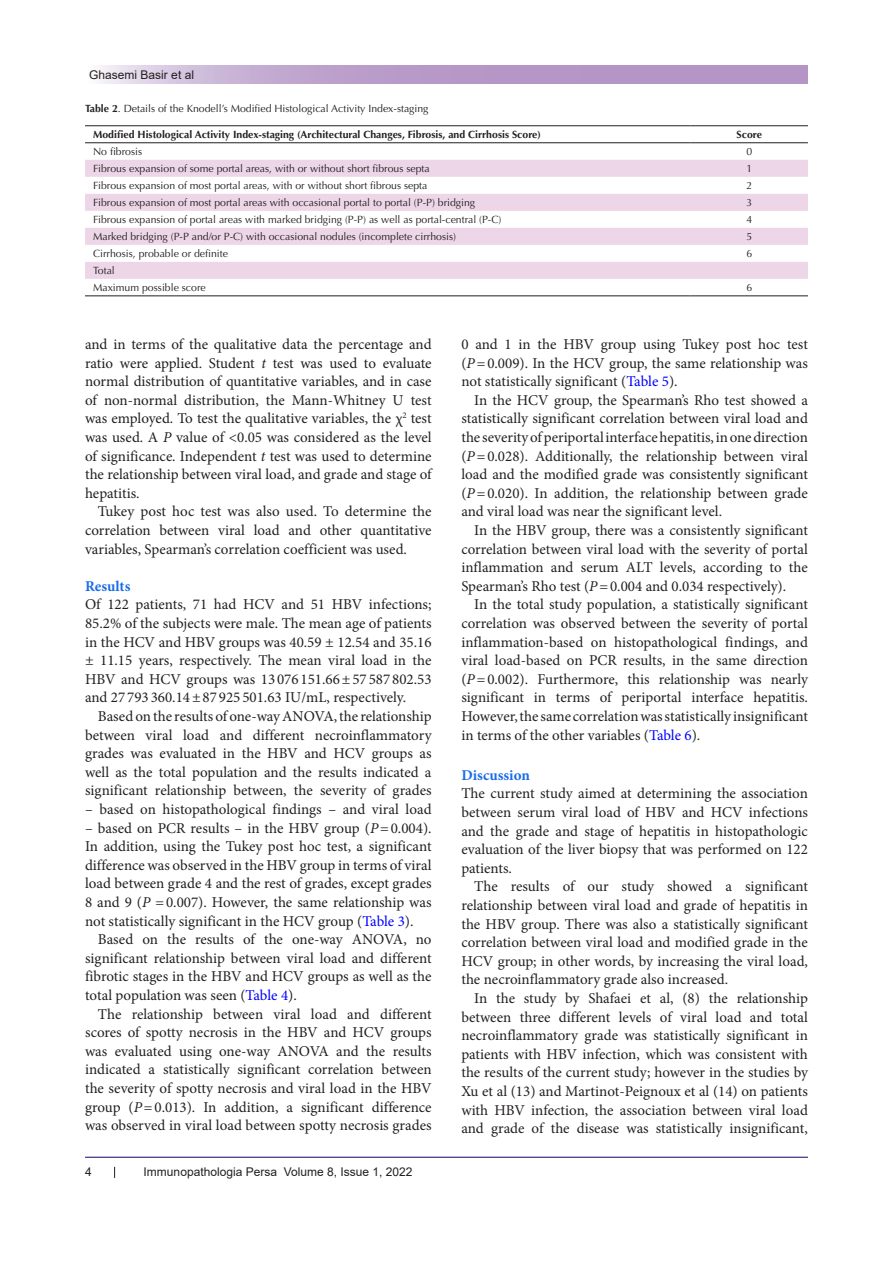
<style>
.page{position:relative;width:893px;height:1263px;background:#fff}
.page>*{position:absolute;margin:0;border:0;box-sizing:border-box;transform-origin:0 0}
.t1{font:15px/18.6px "Minion Pro";color:#231f20;text-align:justify}
.t2{font:700 15px "Minion Pro";color:#196ce8}
.t3{font:12px "Arial";color:#231f20}
.Normal__Web{font:10.5px "Optima LT Std";color:#231f20}
.Normal__Web-2{font:700 10.5px "Optima LT Std";color:#231f20}
.s1{font-weight:700}
.s2{font-style:italic}
.s3{color:#00f}
</style>
<div class="page">
<svg style="left:100px;top:66px;width:708px;height:18px;background:#bea3cd"></svg>
<hr style="left:85px;top:1157px;width:723px;height:1px;background:#190066">
<svg style="left:85px;top:160px;width:723px;height:119px;fill:#edd6e8"></svg>
<hr style="left:85px;top:125px;width:606px;height:1px;background:#231f20">
<hr style="left:691px;top:125px;width:117px;height:1px;background:#231f20">
<hr style="left:85px;top:142px;width:606px;height:1px;background:#231f20">
<hr style="left:691px;top:142px;width:117px;height:1px;background:#231f20">
<hr style="left:85px;top:295px;width:606px;height:1px;background:#231f20">
<hr style="left:691px;top:295px;width:117px;height:1px;background:#231f20">
<p class="t3" style="left:89px;top:66px;width:106px">Ghasemi Basir et al</p>
<p class="Normal__Web" style="left:85px;top:102px;width:345px"><span class="s1">Table 2</span>. Details of the Knodell’s Modified Histological Activity Index-staging</p>
<p class="Normal__Web-2" style="left:93px;top:128px;width:449px">Modified Histological Activity Index-staging (Architectural Changes, Fibrosis, and Cirrhosis Score)</p>
<p class="Normal__Web-2" style="left:736px;top:128px;width:27px">Score</p>
<p class="Normal__Web" style="left:93px;top:146px;width:51px">No fibrosis</p>
<p class="Normal__Web" style="left:746px;top:146px;width:7px">0</p>
<p class="Normal__Web" style="left:93px;top:162px;width:338px">Fibrous expansion of some portal areas, with or without short fibrous septa</p>
<p class="Normal__Web" style="left:746px;top:162px;width:7px">1</p>
<p class="Normal__Web" style="left:93px;top:179px;width:336px">Fibrous expansion of most portal areas, with or without short fibrous septa</p>
<p class="Normal__Web" style="left:746px;top:179px;width:7px">2</p>
<p class="Normal__Web" style="left:93px;top:196px;width:384px">Fibrous expansion of most portal areas with occasional portal to portal (P-P) bridging</p>
<p class="Normal__Web" style="left:746px;top:196px;width:7px">3</p>
<p class="Normal__Web" style="left:93px;top:213px;width:410px">Fibrous expansion of portal areas with marked bridging (P-P) as well as portal-central (P-C)</p>
<p class="Normal__Web" style="left:746px;top:213px;width:7px">4</p>
<p class="Normal__Web" style="left:93px;top:230px;width:364px">Marked bridging (P-P and/or P-C) with occasional nodules (incomplete cirrhosis)</p>
<p class="Normal__Web" style="left:746px;top:230px;width:7px">5</p>
<p class="Normal__Web" style="left:93px;top:248px;width:136px">Cirrhosis, probable or definite</p>
<p class="Normal__Web" style="left:746px;top:248px;width:7px">6</p>
<p class="Normal__Web" style="left:93px;top:265px;width:23px">Total</p>
<p class="Normal__Web" style="left:93px;top:281px;width:114px">Maximum possible score</p>
<p class="Normal__Web" style="left:746px;top:281px;width:7px">6</p>
<p class="t1" style="left:85px;top:335px;width:348px">and in terms of the qualitative data the percentage and ratio were applied. Student <span class="s2">t</span> test was used to evaluate normal distribution of quantitative variables, and in case of non-normal distribution, the Mann-Whitney U test was employed. To test the qualitative variables, the χ<sup>2</sup> test was used. A <span class="s2">P</span> value of &lt;0.05 was considered as the level of significance. Independent <span class="s2">t</span> test was used to determine the relationship between viral load, and grade and stage of hepatitis.</p>
<p class="t1" style="left:85px;top:502px;width:348px;text-indent:13px">Tukey post hoc test was also used. To determine the correlation between viral load and other quantitative variables, Spearman’s correlation coefficient was used.</p>
<p class="t2" style="left:85px;top:575px;width:47px">Results</p>
<p class="t1" style="left:85px;top:595px;width:348px">Of 122 patients, 71 had HCV and 51 HBV infections; 85.2% of the subjects were male. The mean age of patients in the HCV and HBV groups was 40.59 ± 12.54 and 35.16 ± 11.15 years, respectively. The mean viral load in the HBV and HCV groups was 13 076 151.66±57 587 802.53 and 27 793 360.14±87 925 501.63 IU/mL, respectively.</p>
<p class="t1" style="left:85px;top:707px;width:348px;text-indent:13px">Based on the results of one-way ANOVA, the relationship between viral load and different necroinflammatory grades was evaluated in the HBV and HCV groups as well as the total population and the results indicated a significant relationship between, the severity of grades</p>
<p class="t1" style="left:85px;top:800px;width:348px">– based on histopathological findings – and viral load</p>
<p class="t1" style="left:85px;top:819px;width:348px">– based on PCR results – in the HBV group (<span class="s2">P</span>=0.004).<br>In addition, using the Tukey post hoc test, a significant difference was observed in the HBV group in terms of viral load between grade 4 and the rest of grades, except grades 8 and 9 (<span class="s2">P</span> =0.007). However, the same relationship was not statistically significant in the HCV group (<span class="s3">Table 3</span>).</p>
<p class="t1" style="left:85px;top:930px;width:348px;text-indent:13px">Based on the results of the one-way ANOVA, no significant relationship between viral load and different fibrotic stages in the HBV and HCV groups as well as the total population was seen (<span class="s3">Table 4</span>).</p>
<p class="t1" style="left:85px;top:1005px;width:348px;text-indent:13px">The relationship between viral load and different scores of spotty necrosis in the HBV and HCV groups was evaluated using one-way ANOVA and the results indicated a statistically significant correlation between the severity of spotty necrosis and viral load in the HBV group (<span class="s2">P</span>=0.013). In addition, a significant difference was observed in viral load between spotty necrosis grades</p>
<p class="t3" style="left:85px;top:1163px;width:8px">4</p>
<p class="t3" style="left:144px;top:1163px;width:270px">Immunopathologia Persa Volume 8, Issue 1, 2022</p>
<p class="t1" style="left:461px;top:335px;width:348px">0 and 1 in the HBV group using Tukey post hoc test (<span class="s2">P</span>=0.009). In the HCV group, the same relationship was not statistically significant (<span class="s3">Table 5</span>).</p>
<p class="t1" style="left:461px;top:391px;width:348px;text-indent:13px">In the HCV group, the Spearman’s Rho test showed a statistically significant correlation between viral load and the severity of periportal interface hepatitis, in one direction (<span class="s2">P</span>=0.028). Additionally, the relationship between viral load and the modified grade was consistently significant (<span class="s2">P</span>=0.020). In addition, the relationship between grade and viral load was near the significant level.</p>
<p class="t1" style="left:461px;top:521px;width:348px;text-indent:13px">In the HBV group, there was a consistently significant correlation between viral load with the severity of portal inflammation and serum ALT levels, according to the Spearman’s Rho test (<span class="s2">P</span>=0.004 and 0.034 respectively).</p>
<p class="t1" style="left:461px;top:595px;width:348px;text-indent:13px">In the total study population, a statistically significant correlation was observed between the severity of portal inflammation-based on histopathological findings, and viral load-based on PCR results, in the same direction (<span class="s2">P</span>=0.002). Furthermore, this relationship was nearly significant in terms of periportal interface hepatitis.<br>However, the same correlation was statistically insignificant in terms of the other variables (<span class="s3">Table 6</span>).</p>
<p class="t2" style="left:461px;top:764px;width:70px">Discussion</p>
<p class="t1" style="left:461px;top:784px;width:348px">The current study aimed at determining the association between serum viral load of HBV and HCV infections and the grade and stage of hepatitis in histopathologic evaluation of the liver biopsy that was performed on 122 patients.</p>
<p class="t1" style="left:461px;top:877px;width:348px;text-indent:13px">The results of our study showed a significant relationship between viral load and grade of hepatitis in the HBV group. There was also a statistically significant correlation between viral load and modified grade in the HCV group; in other words, by increasing the viral load, the necroinflammatory grade also increased.</p>
<p class="t1" style="left:461px;top:989px;width:348px;text-indent:13px">In the study by Shafaei et al, (8) the relationship between three different levels of viral load and total necroinflammatory grade was statistically significant in patients with HBV infection, which was consistent with the results of the current study; however in the studies by Xu et al (13) and Martinot-Peignoux et al (14) on patients with HBV infection, the association between viral load and grade of the disease was statistically insignificant,</p>
</div>
